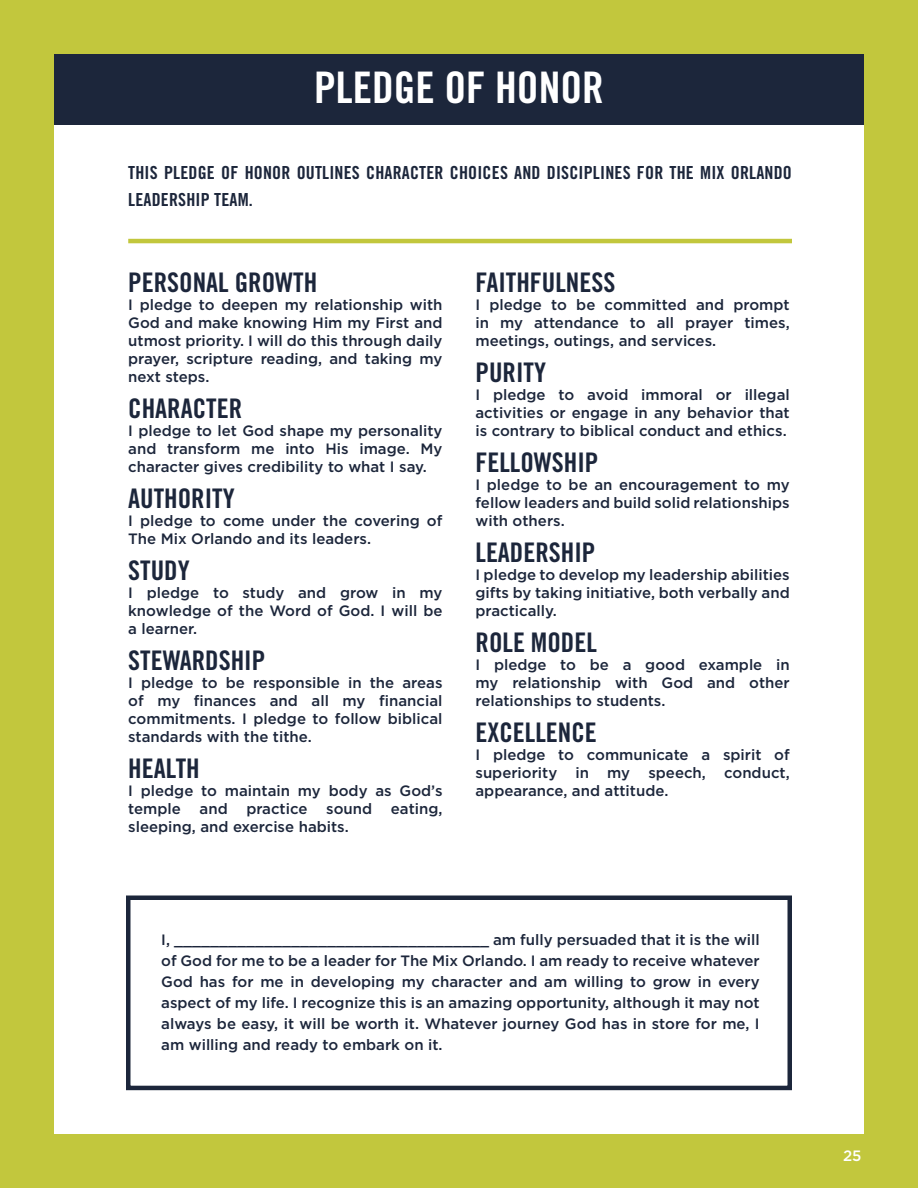
<style>
.page{position:relative;width:918px;height:1188px;background:#c2c73d}
.page>*{position:absolute;margin:0;border:0;box-sizing:border-box;transform-origin:0 0}
.t1{font:43.5px "Trade Gothic Bold Cond Twenty";color:#fff}
.t2{font:27px "Trade Gothic Bold Cond Twenty";color:#1c263b}
.t3{font:18px/27px "Trade Gothic Bold Cond Twenty";letter-spacing:.01em;color:#1c263b}
.t4{font:500 15px/18px "Gotham";color:#1c263b;text-align:justify}
.t5{font:500 15px "Gotham";color:#fff}
</style>
<div class="page">
<div style="left:54px;top:82px;width:810px;height:1052px;background:#fff"></div>
<hr style="left:128px;top:239px;width:664px;height:4px;background:#c2c73d">
<div style="left:54px;top:54px;width:810px;height:70px;background:#1c263b"></div>
<div style="left:126px;top:896px;width:666px;height:194px;border:4px solid #1c263b"></div>
<h1 class="t1" style="left:314px;top:62px;width:291px">PLEDGE OF HONOR</h1>
<p class="t3" style="left:128px;top:159px;width:665px">THIS PLEDGE OF HONOR OUTLINES CHARACTER CHOICES AND DISCIPLINES FOR THE MIX ORLANDO<br>LEADERSHIP TEAM.</p>
<h2 class="t2" style="left:128px;top:266px;width:190px">PERSONAL GROWTH</h2>
<p class="t4" style="left:128px;top:295px;width:316px">I pledge to deepen my relationship with God and make knowing Him my First and utmost priority. I will do this through daily prayer, scripture reading, and taking my next steps.</p>
<h2 class="t2" style="left:128px;top:392px;width:115px">CHARACTER</h2>
<p class="t4" style="left:128px;top:421px;width:316px">I pledge to let God shape my personality and transform me into His image. My character gives credibility to what I say.</p>
<h2 class="t2" style="left:128px;top:482px;width:108px">AUTHORITY</h2>
<p class="t4" style="left:128px;top:511px;width:316px">I pledge to come under the covering of<br>The Mix Orlando and its leaders.</p>
<h2 class="t2" style="left:128px;top:554px;width:63px">STUDY</h2>
<p class="t4" style="left:128px;top:583px;width:316px">I pledge to study and grow in my knowledge of the Word of God. I will be a learner.</p>
<h2 class="t2" style="left:128px;top:644px;width:138px">STEWARDSHIP</h2>
<p class="t4" style="left:128px;top:673px;width:316px">I pledge to be responsible in the areas of my finances and all my financial commitments. I pledge to follow biblical standards with the tithe.</p>
<h2 class="t2" style="left:128px;top:752px;width:73px">HEALTH</h2>
<p class="t4" style="left:128px;top:781px;width:316px">I pledge to maintain my body as God’s temple and practice sound eating, sleeping, and exercise habits.</p>
<h2 class="t2" style="left:476px;top:266px;width:141px">FAITHFULNESS</h2>
<p class="t4" style="left:476px;top:295px;width:316px">I pledge to be committed and prompt in my attendance to all prayer times, meetings, outings, and services.</p>
<h2 class="t2" style="left:476px;top:356px;width:72px">PURITY</h2>
<p class="t4" style="left:476px;top:385px;width:316px">I pledge to avoid immoral or illegal activities or engage in any behavior that is contrary to biblical conduct and ethics.</p>
<h2 class="t2" style="left:476px;top:446px;width:124px">FELLOWSHIP</h2>
<p class="t4" style="left:476px;top:475px;width:316px">I pledge to be an encouragement to my fellow leaders and build solid relationships with others.</p>
<h2 class="t2" style="left:476px;top:536px;width:121px">LEADERSHIP</h2>
<p class="t4" style="left:476px;top:565px;width:316px">I pledge to develop my leadership abilities gifts by taking initiative, both verbally and practically.</p>
<h2 class="t2" style="left:476px;top:626px;width:123px">ROLE MODEL</h2>
<p class="t4" style="left:476px;top:655px;width:316px">I pledge to be a good example in my relationship with God and other relationships to students.</p>
<h2 class="t2" style="left:476px;top:716px;width:123px">EXCELLENCE</h2>
<p class="t4" style="left:476px;top:745px;width:316px">I pledge to communicate a spirit of superiority in my speech, conduct, appearance, and attitude.</p>
<p class="t4" style="left:161px;top:929px;width:600px;line-height:21px">I, ___________________________________ am fully persuaded that it is the will of God for me to be a leader for The Mix Orlando. I am ready to receive whatever God has for me in developing my character and am willing to grow in every aspect of my life. I recognize this is an amazing opportunity, although it may not always be easy, it will be worth it. Whatever journey God has in store for me, I am willing and ready to embark on it.</p>
<p class="t5" style="left:843px;top:1147px;width:20px">25</p>
</div>
